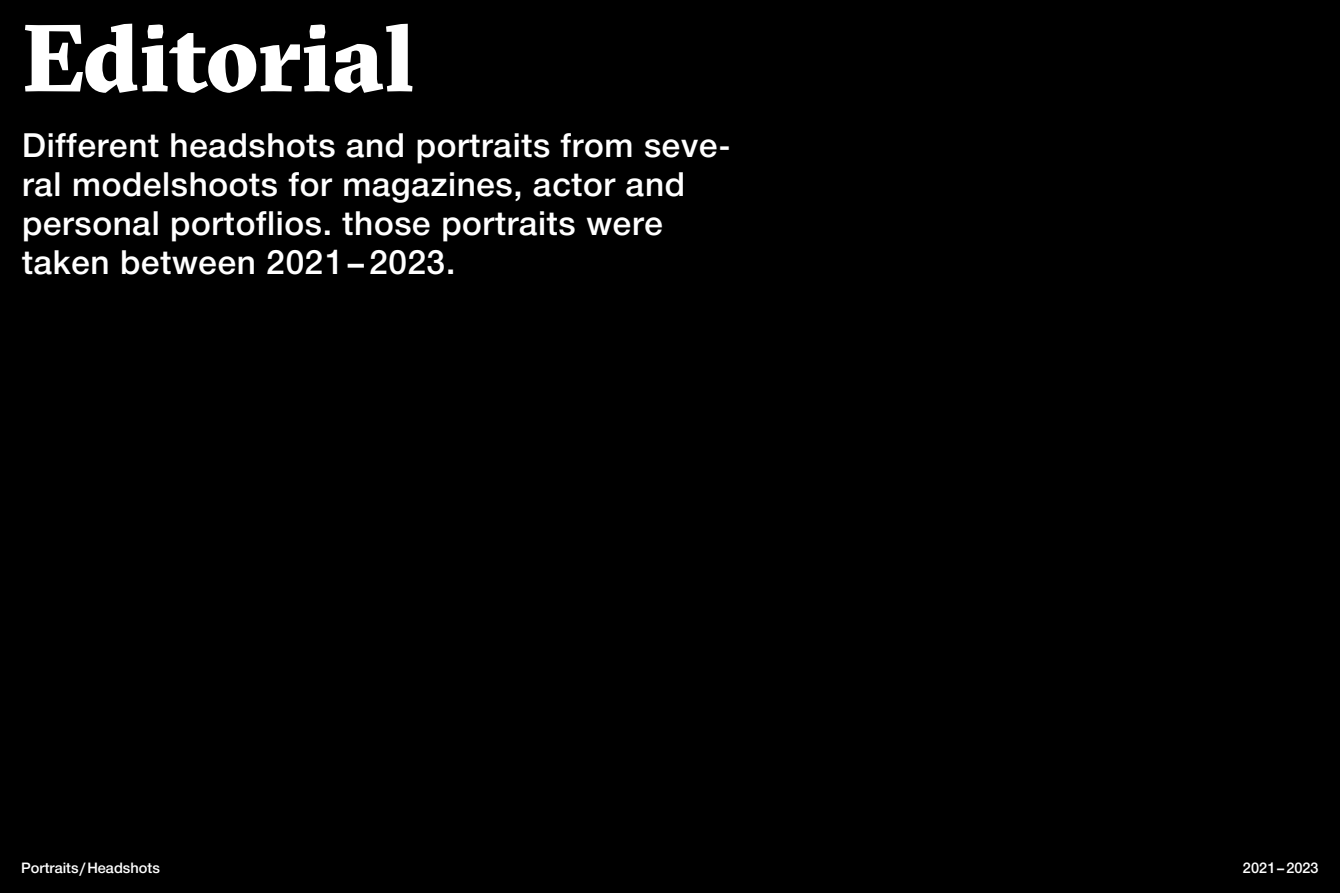
<style>
.page{position:relative;width:1340px;height:893px;background:#fff}
.page>*{position:absolute;margin:0;border:0;box-sizing:border-box;transform-origin:0 0}
.t1{font:900 94.8px "GT Sectra";letter-spacing:-.005em;color:#fff}
.t2{font:500 32.55px/39px "Nimbus Sans DV";letter-spacing:.02em;color:#fff}
.t3{font:500 14.25px "Nimbus Sans DV";color:#fff}
.s1{font-family:"N Haas Grotesk DS Pro 65 Md";font-weight:400}
</style>
<div class="page">
<div style="left:0;top:0;width:1339px;height:893px;background:#000"></div>
<h1 class="t1" style="left:22px;top:-4px;width:393px">Editorial</h1>
<p class="t2" style="left:22px;top:127px;width:710px">Different headshots and portraits from seve&shy;ral modelshoots for magazines, actor and personal portoflios. those portraits were taken between 2021 <span class="s1">–</span> 2023.</p>
<p class="t3" style="left:21px;top:856px;width:140px">Portraits/Headshots</p>
<p class="t3" style="left:1242px;top:856px;width:77px">2021<span class="s1">–</span> 2023</p>
</div>
